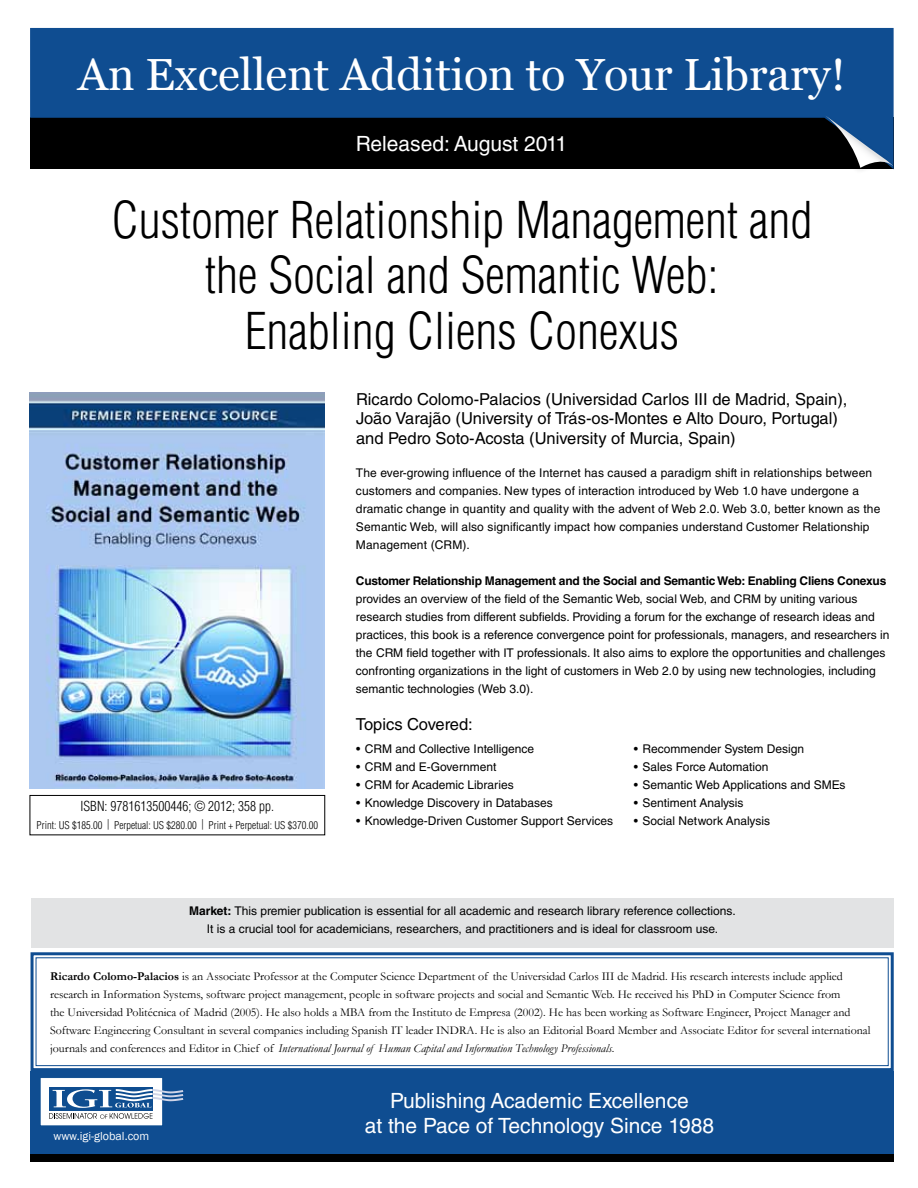
<style>
.page{position:relative;width:918px;height:1188px;background:#fff}
.page>*{position:absolute;margin:0;border:0;box-sizing:border-box;transform-origin:0 0}
.t1{font:300 condensed 49.5px/55.5px "Helvetica LT Std";color:#000;text-align:center}
.t2{font:45px "Vani";color:#fff}
.t3{font:21px/25.2px "Helvetica LT Std";color:#fff;text-align:center}
.t4{font:16.5px/19.8px "Helvetica LT Std";color:#000}
.t5{font:300 condensed 13.5px "Helvetica LT Std";color:#000}
.t6{font:12px/18px "Helvetica LT Std";color:#000}
.t7{font:12px/18px "Garamond";color:#000}
.t8{font:700 12px "Helvetica LT Std";letter-spacing:-.02em;color:#000}
.t9{font:12px "Franklin Gothic";color:#fff}
.t10{font:300 condensed 10.5px "Helvetica LT Std";color:#000}
.s1{font-weight:700}
.s2{font-style:italic}
</style>
<div class="page">
<div style="left:30px;top:1071px;width:864px;height:83px;background:#0f4d91"></div>
<div style="left:40px;top:1078px;width:123px;height:48px;background:#fff"></div>
<div style="left:40px;top:1077px;width:123px;height:49px;border:1px solid #0e4d90"></div>
<div style="left:49px;top:1087px;width:103px;height:23px;background:#0e4d90"></div>
<svg style="left:49px;top:1089px;width:134px;height:30px"></svg>
<svg style="left:30px;top:28px;width:864px;height:141px;background:#09325f"></svg>
<div style="left:816px;top:111px;width:78px;height:63px;background:#000;opacity:.2"></div>
<svg style="left:824px;top:115px;width:69px;height:53px;background:#2f4d6d"></svg>
<svg style="left:30px;top:952px;width:864px;height:119px"></svg>
<div style="left:36px;top:957px;width:853px;height:109px;border:1px solid #0f4d91"></div>
<div style="left:31px;top:898px;width:863px;height:49px;background:#e2e3e4"></div>
<img style="left:29px;top:393px;width:296px;height:395px">
<div style="left:30px;top:795px;width:295px;height:40px;border:1px solid #000"></div>
<div style="left:30px;top:1154px;width:864px;height:8px;background:#000"></div>
<h2 class="t2" style="left:78px;top:48px;width:769px">An Excellent Addition to Your Library!</h2>
<h3 class="t3" style="left:356px;top:131px;width:213px">Released: August 2011</h3>
<h1 class="t1" style="left:111px;top:192px;width:703px">Customer Relationship Management and the Social and Semantic Web:<br>Enabling Cliens Conexus</h1>
<p class="t5" style="left:81px;top:798px;width:195px">ISBN: 9781613500446; © 2012; 358 pp.</p>
<p class="t10" style="left:37px;top:819px;width:283px">Print: US $185.00 | Perpetual: US $280.00 | Print + Perpetual: US $370.00</p>
<h3 class="t4" style="left:356px;top:389px;width:493px">Ricardo Colomo-Palacios (Universidad Carlos III de Madrid, Spain),<br>João Varajão (University of Trás-os-Montes e Alto Douro, Portugal) and Pedro Soto-Acosta (University of Murcia, Spain)</h3>
<p class="t6" style="left:356px;top:464px;width:526px">The ever-growing influence of the Internet has caused a paradigm shift in relationships between customers and companies. New types of interaction introduced by Web 1.0 have undergone a dramatic change in quantity and quality with the advent of Web 2.0. Web 3.0, better known as the Semantic Web, will also significantly impact how companies understand Customer Relationship Management (CRM).</p>
<p class="t8" style="left:356px;top:574px;width:532px">Customer Relationship Management and the Social and Semantic Web: Enabling Cliens Conexus</p>
<p class="t6" style="left:356px;top:590px;width:535px">provides an overview of the field of the Semantic Web, social Web, and CRM by uniting various research studies from different subfields. Providing a forum for the exchange of research ideas and practices, this book is a reference convergence point for professionals, managers, and researchers in the CRM field together with IT professionals. It also aims to explore the opportunities and challenges confronting organizations in the light of customers in Web 2.0 by using new technologies, including semantic technologies (Web 3.0).</p>
<h3 class="t4" style="left:356px;top:715px;width:118px">Topics Covered:</h3>
<p class="t6" style="left:356px;top:740px;width:179px">• CRM and Collective Intelligence</p>
<p class="t6" style="left:356px;top:758px;width:142px">• CRM and E-Government</p>
<p class="t6" style="left:356px;top:776px;width:159px">• CRM for Academic Libraries</p>
<p class="t6" style="left:356px;top:794px;width:198px">• Knowledge Discovery in Databases</p>
<p class="t6" style="left:356px;top:812px;width:259px">• Knowledge-Driven Customer Support Services</p>
<p class="t6" style="left:634px;top:740px;width:172px">• Recommender System Design</p>
<p class="t6" style="left:634px;top:758px;width:136px">• Sales Force Automation</p>
<p class="t6" style="left:634px;top:776px;width:213px">• Semantic Web Applications and SMEs</p>
<p class="t6" style="left:634px;top:794px;width:111px">• Sentiment Analysis</p>
<p class="t6" style="left:634px;top:812px;width:138px">• Social Network Analysis</p>
<p class="t6" style="left:189px;top:902px;width:548px;text-align:center"><span class="s1">Market:</span> This premier publication is essential for all academic and research library reference collections.<br>It is a crucial tool for academicians, researchers, and practitioners and is ideal for classroom use.</p>
<p class="t7" style="left:50px;top:967px;width:822px"><span class="s1">Ricardo Colomo-Palacios</span> is an Associate Professor at the Computer Science Department of the Universidad Carlos III de Madrid. His research interests include applied research in Information Systems, software project management, people in software projects and social and Semantic Web. He received his PhD in Computer Science from<br>the Universidad Politécnica of Madrid (2005). He also holds a MBA from the Instituto de Empresa (2002). He has been working as Software Engineer, Project Manager and Software Engineering Consultant in several companies including Spanish IT leader INDRA. He is also an Editorial Board Member and Associate Editor for several international journals and conferences and Editor in Chief of <span class="s2">International Journal of Human Capital and Information Technology Professionals</span>.</p>
<p class="t9" style="left:53px;top:1128px;width:97px">www.igi-global.com</p>
<h3 class="t3" style="left:365px;top:1088px;width:351px">Publishing Academic Excellence<br>at the Pace of Technology Since 1988</h3>
</div>
